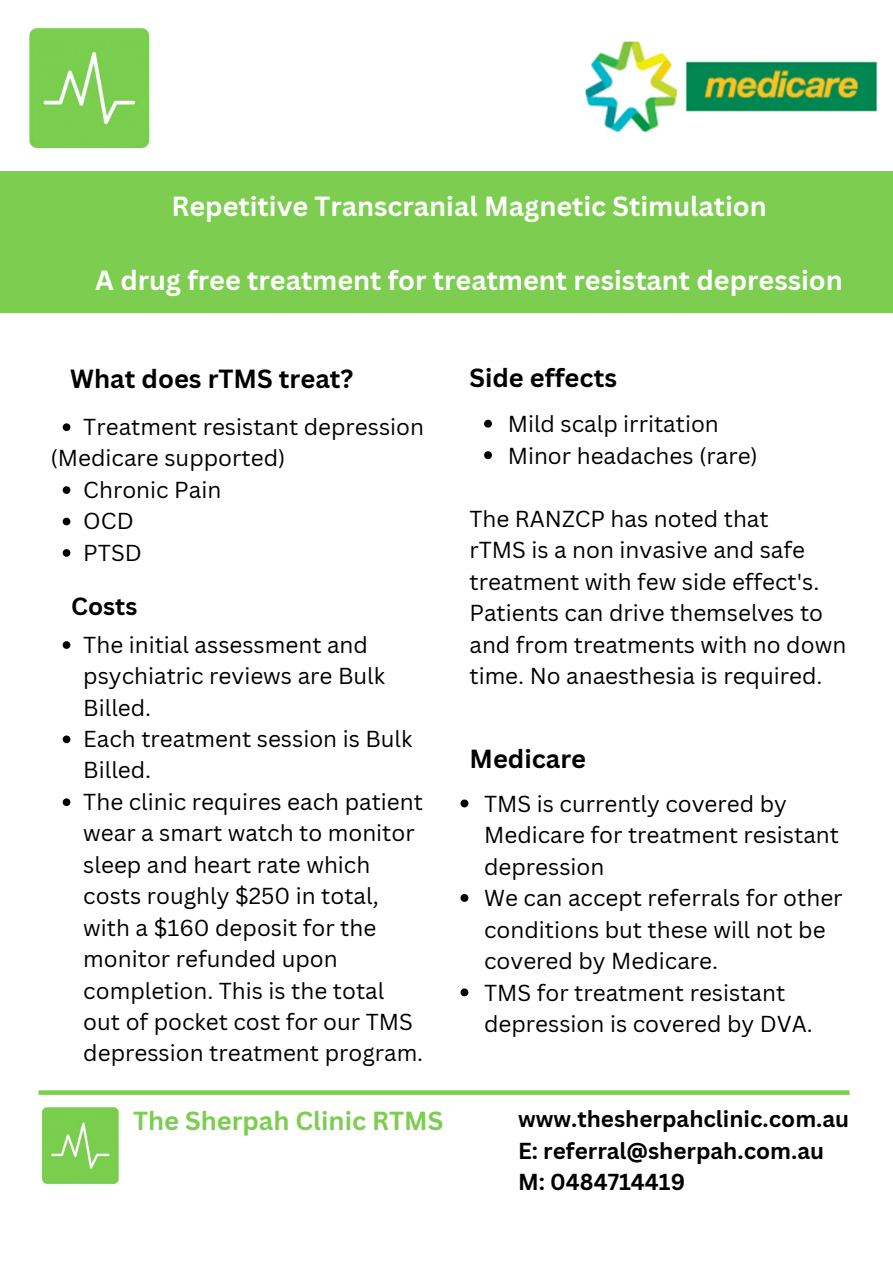
<style>
.page{position:relative;width:893px;height:1264px;background:#fff}
.page>*{position:absolute;margin:0;border:0;box-sizing:border-box;transform-origin:0 0}
.t1{font:700 27px "Canva Sans";color:#fff}
.t2{font:700 25.5px "Canva Sans";color:#000}
.t3{font:700 25.5px "Canva Sans";color:#7ccd50}
.t4{font:700 24.15px "Canva Sans";color:#000}
.t5{font:22.5px/31.3px "Canva Sans";color:#000}
.t6{font:700 22.5px/31.5px "Canva Sans";color:#000}
</style>
<div class="page">
<img style="left:29px;top:27px;width:121px;height:122px">
<img style="left:585px;top:41px;width:293px;height:92px">
<svg style="left:39px;top:1090px;width:810px;height:4px;background:#86d15e"></svg>
<img style="left:42px;top:1107px;width:77px;height:78px">
<div style="left:0;top:171px;width:892px;height:142px;background:#7ccd50"></div>
<svg style="left:63px;top:423px;width:7px;height:8px"></svg>
<svg style="left:63px;top:486px;width:7px;height:8px"></svg>
<svg style="left:63px;top:517px;width:7px;height:8px"></svg>
<svg style="left:63px;top:549px;width:7px;height:8px"></svg>
<svg style="left:63px;top:641px;width:7px;height:8px"></svg>
<svg style="left:63px;top:735px;width:7px;height:8px"></svg>
<svg style="left:63px;top:798px;width:7px;height:8px"></svg>
<svg style="left:484px;top:420px;width:8px;height:7px"></svg>
<svg style="left:484px;top:451px;width:8px;height:8px"></svg>
<svg style="left:460px;top:799px;width:8px;height:8px"></svg>
<svg style="left:460px;top:894px;width:8px;height:7px"></svg>
<svg style="left:460px;top:988px;width:8px;height:8px"></svg>
<p class="t1" style="left:171px;top:187px;width:596px">Repetitive Transcranial Magnetic Stimulation</p>
<p class="t1" style="left:95px;top:261px;width:749px">A drug free treatment for treatment resistant depression</p>
<p class="t2" style="left:70px;top:361px;width:284px">What does rTMS treat?</p>
<p class="t5" style="left:83px;top:410px;width:342px">Treatment resistant depression</p>
<p class="t5" style="left:51px;top:442px;width:236px">(Medicare supported)</p>
<p class="t5" style="left:83px;top:473px;width:139px">Chronic Pain<br>OCD<br>PTSD</p>
<p class="t4" style="left:71px;top:589px;width:68px">Costs</p>
<p class="t5" style="left:83px;top:628px;width:341px">The initial assessment and psychiatric reviews are Bulk<br>Billed.<br>Each treatment session is Bulk<br>Billed.<br>The clinic requires each patient wear a smart watch to monitor sleep and heart rate which costs roughly $250 in total, with a $160 deposit for the monitor refunded upon completion. This is the total out of pocket cost for our TMS depression treatment program.</p>
<p class="t3" style="left:133px;top:1102px;width:312px">The Sherpah Clinic RTMS</p>
<p class="t2" style="left:469px;top:360px;width:149px">Side effects</p>
<p class="t5" style="left:507px;top:407px;width:252px">Mild scalp irritation<br>Minor headaches (rare)</p>
<p class="t5" style="left:469px;top:502px;width:378px">The RANZCP has noted that<br>rTMS is a non invasive and safe treatment with few side effect's.<br>Patients can drive themselves to and from treatments with no down time. No anaesthesia is required.</p>
<p class="t2" style="left:469px;top:741px;width:118px">Medicare</p>
<p class="t5" style="left:484px;top:787px;width:360px">TMS is currently covered by<br>Medicare for treatment resistant depression<br>We can accept referrals for other conditions but these will not be covered by Medicare.<br>TMS for treatment resistant depression is covered by DVA.</p>
<p class="t6" style="left:518px;top:1102px;width:333px">www.thesherpahclinic.com.au<br>E: referral@sherpah.com.au<br>M: 0484714419</p>
</div>
